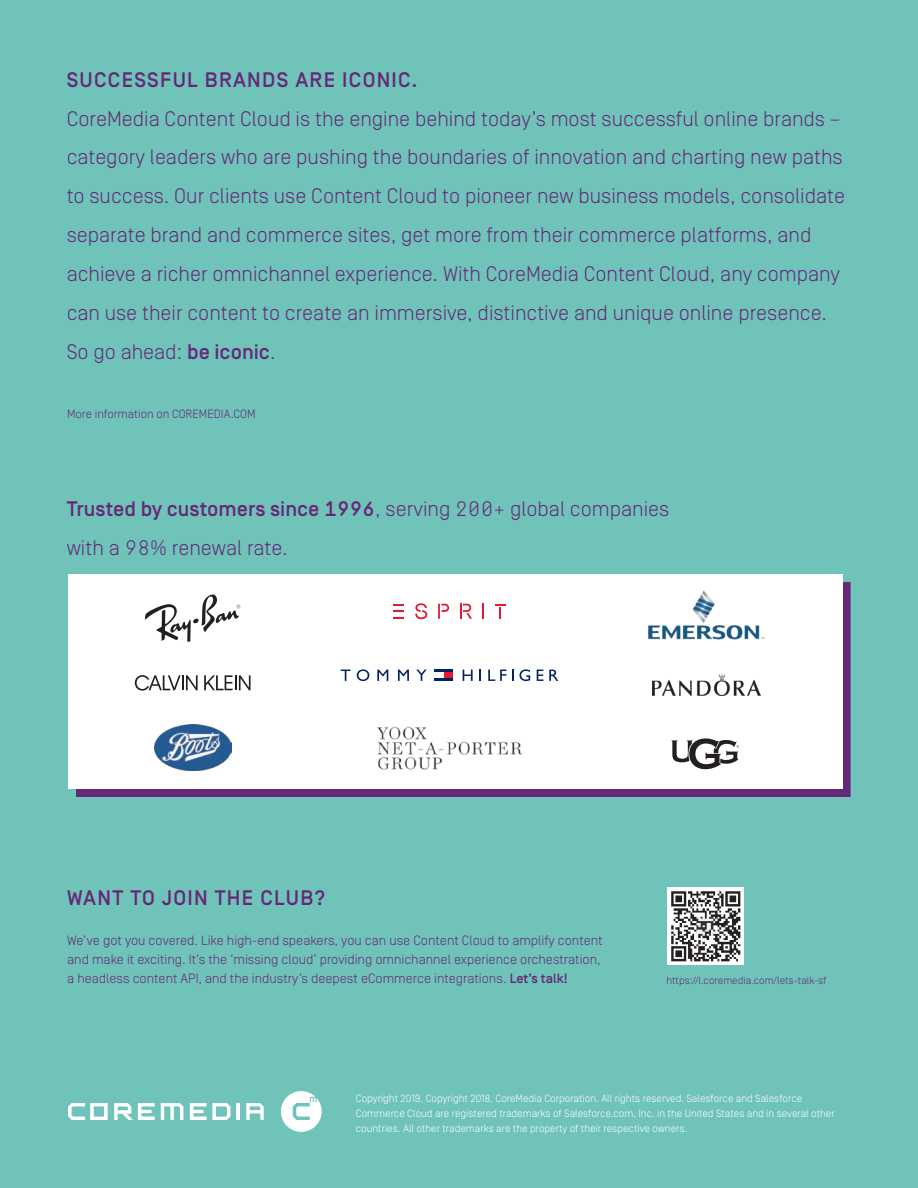
<style>
.page{position:relative;width:918px;height:1188px;background:#6fc3b8}
.page>*{position:absolute;margin:0;border:0;box-sizing:border-box;transform-origin:0 0}
.t1{font:300 21px/39px "Simplon Norm";color:#672779}
.t2{font:500 21px "Simplon Norm";letter-spacing:.06em;color:#672779}
.t3{font:300 13.5px/19.5px "Simplon Norm";color:#672779}
.t4{font:300 12px "Simplon Norm";color:#672779}
.t5{font:300 10.5px/15px "Simplon Norm";color:#fff}
.t6{font:300 10.5px "Simplon Norm";color:#672779}
.s1{font-weight:500}
.s2{font-family:"Simplon Mono";font-weight:500}
.s3{font-family:"Simplon Mono"}
</style>
<div class="page">
<div style="left:76px;top:582px;width:774px;height:215px;background:#672779"></div>
<div style="left:68px;top:574px;width:774px;height:214px;background:#fff"></div>
<img style="left:667px;top:887px;width:77px;height:77px">
<img style="left:653px;top:674px;width:107px;height:21px">
<svg style="left:671px;top:738px;width:68px;height:31px"></svg>
<img style="left:648px;top:590px;width:117px;height:50px">
<svg style="left:145px;top:595px;width:95px;height:47px"></svg>
<img style="left:154px;top:724px;width:77px;height:47px">
<svg style="left:135px;top:675px;width:63px;height:16px"></svg>
<svg style="left:204px;top:675px;width:47px;height:15px"></svg>
<img style="left:377px;top:726px;width:145px;height:44px">
<svg style="left:341px;top:670px;width:10px;height:11px"></svg>
<svg style="left:357px;top:669px;width:12px;height:12px"></svg>
<svg style="left:377px;top:670px;width:11px;height:11px"></svg>
<svg style="left:398px;top:670px;width:11px;height:11px"></svg>
<svg style="left:416px;top:670px;width:11px;height:11px"></svg>
<svg style="left:463px;top:670px;width:10px;height:11px"></svg>
<svg style="left:488px;top:670px;width:18px;height:11px"></svg>
<svg style="left:512px;top:669px;width:18px;height:12px"></svg>
<svg style="left:537px;top:670px;width:21px;height:11px"></svg>
<div style="left:444px;top:672px;width:9px;height:6px;background:#e51836"></div>
<svg style="left:435px;top:670px;width:18px;height:2px"></svg>
<hr style="left:435px;top:678px;width:18px;height:3px;background:#00255d">
<svg style="left:415px;top:603px;width:12px;height:16px"></svg>
<svg style="left:460px;top:604px;width:12px;height:15px"></svg>
<svg style="left:438px;top:604px;width:11px;height:15px"></svg>
<svg style="left:495px;top:604px;width:11px;height:15px"></svg>
<svg style="left:482px;top:604px;width:2px;height:15px"></svg>
<svg style="left:393px;top:604px;width:11px;height:15px"></svg>
<svg style="left:68px;top:1103px;width:40px;height:17px"></svg>
<svg style="left:114px;top:1103px;width:41px;height:17px"></svg>
<svg style="left:161px;top:1103px;width:22px;height:17px"></svg>
<svg style="left:190px;top:1103px;width:41px;height:17px"></svg>
<hr style="left:236px;top:1103px;width:4px;height:17px;background:#fff">
<svg style="left:246px;top:1103px;width:18px;height:17px"></svg>
<svg style="left:281px;top:1091px;width:41px;height:41px"></svg>
<p class="t2" style="left:67px;top:68px;width:352px">SUCCESSFUL BRANDS ARE ICONIC.</p>
<p class="t1" style="left:67px;top:99px;width:780px">CoreMedia Content Cloud is the engine behind today’s most successful online brands – category leaders who are pushing the boundaries of innovation and charting new paths to success. Our clients use Content Cloud to pioneer new business models, consolidate separate brand and commerce sites, get more from their commerce platforms, and achieve a richer omnichannel experience. With CoreMedia Content Cloud, any company can use their content to create an immersive, distinctive and unique online presence.<br>So go ahead: <span class="s1">be iconic</span>.</p>
<p class="t4" style="left:67px;top:408px;width:190px">More information on COREMEDIA.COM</p>
<p class="t1" style="left:67px;top:489px;width:604px"><span class="s1">Trusted by customers since</span> <span class="s2">1996</span>, serving <span class="s3">200</span>+ global companies with a <span class="s3">98</span>% renewal rate.</p>
<p class="t2" style="left:67px;top:887px;width:260px">WANT TO JOIN THE CLUB?</p>
<p class="t3" style="left:67px;top:930px;width:537px">We’ve got you covered. Like high-end speakers, you can use Content Cloud to amplify content and make it exciting. It’s the ‘missing cloud’ providing omnichannel experience orchestration, a headless content API, and the industry’s deepest eCommerce integrations. <span class="s1">Let’s talk!</span></p>
<p class="t6" style="left:666px;top:974px;width:162px">https://l.coremedia.com/lets-talk-sf</p>
<p class="t5" style="left:356px;top:1091px;width:480px">Copyright 2019. Copyright 2018. CoreMedia Corporation. All rights reserved. Salesforce and Salesforce<br>Commerce Cloud are registered trademarks of Salesforce.com, Inc. in the United States and in several other countries. All other trademarks are the property of their respective owners.</p>
</div>
